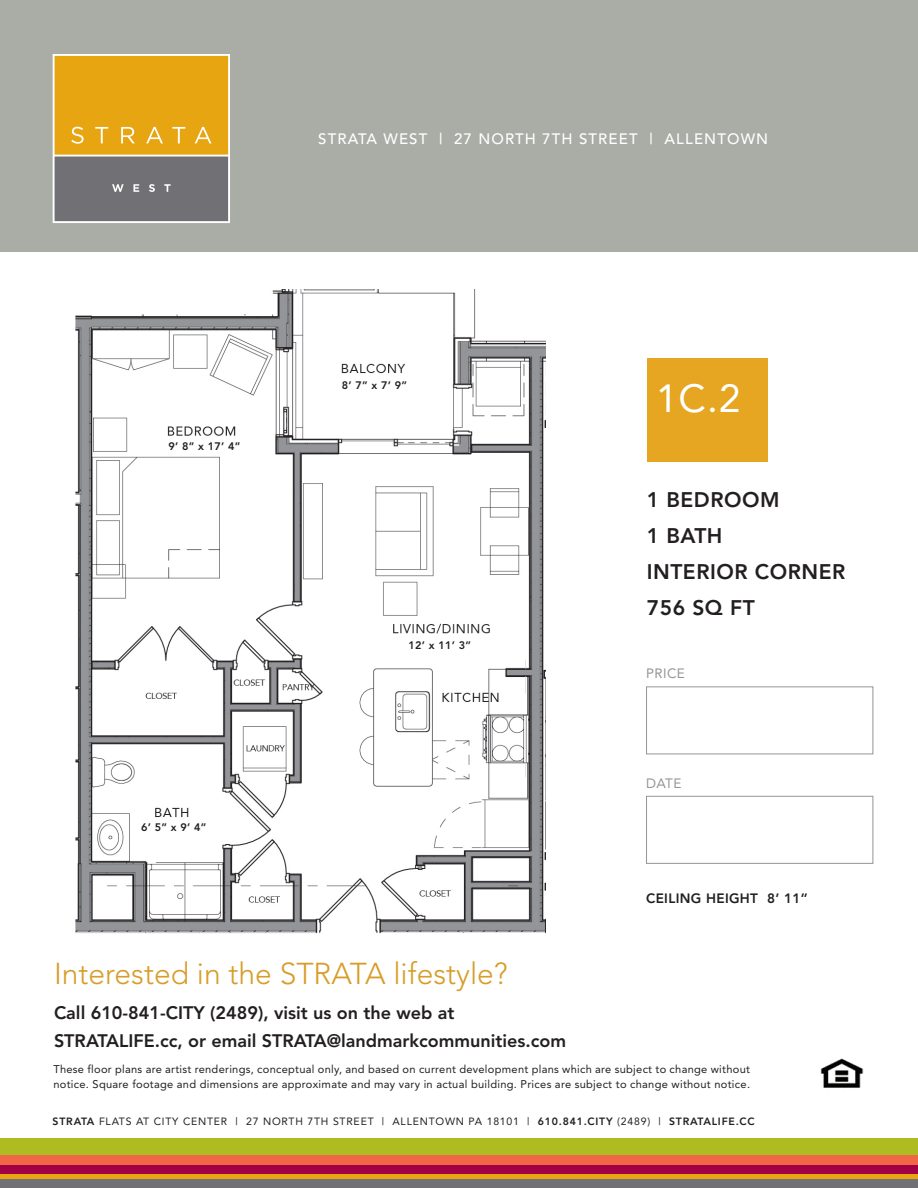
<style>
.page{position:relative;width:918px;height:1188px;background:#fff}
.page>*{position:absolute;margin:0;border:0;box-sizing:border-box;transform-origin:0 0}
.t1{font:39px "Avenir";color:#fff}
.t2{font:300 30px "Avenir";color:#d79d28}
.t3{font:800 21px/36px "Avenir";letter-spacing:.025em;color:#231f20}
.t4{font:800 18px/28.3px "Avenir";color:#231f20}
.t5{font:500 15px "Avenir";letter-spacing:.075em;color:#fff}
.t6{font:800 13.5px "Avenir";letter-spacing:.025em;color:#231f20}
.t7{font:13.5px "Avenir";letter-spacing:.025em;color:#939598}
.t8{font:11.1px/15px "Avenir";letter-spacing:.025em;color:#231f20}
.t9{font:800 10.8px "Avenir";color:#231f20}
.t10{font:10.5px "Avenir";letter-spacing:.075em;color:#231f20}
.s1{font-weight:800}
</style>
<div class="page">
<div style="left:0;top:0;width:918px;height:252px;background:#a9ada6"></div>
<svg style="left:53px;top:54px;width:177px;height:169px;background:#bc9747"></svg>
<img style="left:821px;top:1058px;width:42px;height:30px">
<svg style="left:0;top:1173px;width:918px;height:7px;background:#cc8627"></svg>
<div style="left:0;top:1138px;width:918px;height:25px;background:#aebc21"></div>
<div style="left:0;top:1155px;width:918px;height:14px;background:#f26648"></div>
<div style="left:0;top:1165px;width:918px;height:8px;background:#a30146"></div>
<div style="left:0;top:1180px;width:918px;height:8px;background:#717074"></div>
<img style="left:75px;top:289px;width:470px;height:645px">
<div style="left:646px;top:686px;width:227px;height:68px;border:1px solid #939598"></div>
<div style="left:646px;top:796px;width:227px;height:68px;border:1px solid #939598"></div>
<div style="left:647px;top:359px;width:121px;height:103px;background:#e6a621"></div>
<h3 class="t5" style="left:318px;top:130px;width:451px">STRATA WEST | 27 NORTH 7TH STREET | ALLENTOWN</h3>
<p class="t9" style="left:168px;top:442px;width:73px">9’ 8” x 17’ 4”</p>
<p class="t9" style="left:141px;top:822px;width:67px">6’ 5” x 9’ 4’’</p>
<p class="t9" style="left:342px;top:381px;width:67px">8’ 7” x 7’ 9”</p>
<p class="t9" style="left:408px;top:641px;width:64px">12’ x 11’ 3’’</p>
<h2 class="t2" style="left:54px;top:961px;width:455px">Interested in the STRATA lifestyle?</h2>
<h3 class="t4" style="left:54px;top:1000px;width:514px">Call 610-841-CITY (2489), visit us on the web at<br>STRATALIFE.cc, or email STRATA@landmarkcommunities.com</h3>
<h1 class="t1" style="left:656px;top:382px;width:86px">1C.2</h1>
<h3 class="t3" style="left:647px;top:483px;width:200px">1 BEDROOM<br>1 BATH<br>INTERIOR CORNER<br>756 SQ FT</h3>
<p class="t7" style="left:646px;top:668px;width:40px">PRICE</p>
<p class="t7" style="left:646px;top:778px;width:37px">DATE</p>
<p class="t6" style="left:646px;top:893px;width:163px">CEILING HEIGHT 8’ 11’’</p>
<p class="t8" style="left:53px;top:1063px;width:698px">These floor plans are artist renderings, conceptual only, and based on current development plans which are subject to change without notice. Square footage and dimensions are approximate and may vary in actual building. Prices are subject to change without notice.</p>
<p class="t10" style="left:53px;top:1117px;width:704px"><span class="s1">STRATA</span> FLATS AT CITY CENTER | 27 NORTH 7TH STREET | ALLENTOWN PA 18101 | <span class="s1">610.841.CITY</span> (2489) | <span class="s1">STRATALIFE.CC</span></p>
</div>
